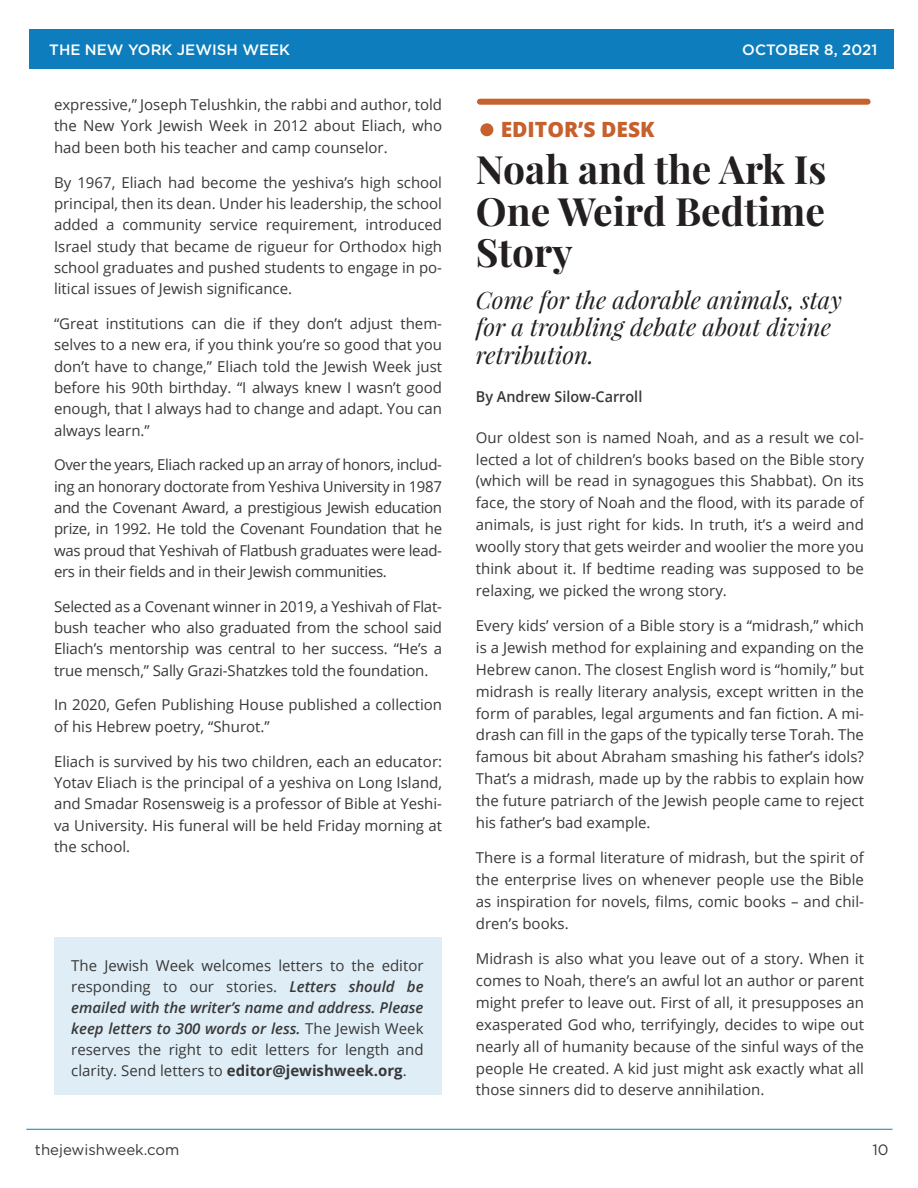
<style>
.page{position:relative;width:918px;height:1188px;background:#fff}
.page>*{position:absolute;margin:0;border:0;box-sizing:border-box;transform-origin:0 0}
.t1{font:700 39px/41.4px "Playfair Display";color:#231f20;text-align:justify}
.t2{font:italic 24px/27.9px "Playfair Display";color:#231f20}
.t3{font:800 21px "Open Sans";color:#c6602d}
.t4{font:15px/21.3px "Open Sans";color:#383839;text-align:justify}
.t5{font:500 15px "Gotham";color:#fff}
.t6{font:600 15px "Open Sans";color:#383839;scale:.96 1}
.t7{font:15px "Gotham";color:#383839}
.s1{font-weight:600;font-style:italic}
.s2{font-weight:700}
</style>
<div class="page">
<div style="left:29px;top:29px;width:864px;height:40px;background:#0d7dbd"></div>
<hr style="left:26px;top:1129px;width:867px;height:1px;background:#0d7dbd">
<div style="left:480px;top:99px;width:388px;height:6px;background:#c6602d"></div>
<div style="left:480px;top:123px;width:13px;height:13px;background:#c6602d;border-radius:50%"></div>
<div style="left:54px;top:937px;width:388px;height:158px;background:#dfeef6"></div>
<p class="t5" style="left:49px;top:40px;width:242px">THE NEW YORK JEWISH WEEK</p>
<p class="t5" style="left:742px;top:40px;width:136px">OCTOBER 8, 2021</p>
<p class="t4" style="left:54px;top:94px;width:390px">expressive,” Joseph Telushkin, the rabbi and author, told the New York Jewish Week in 2012 about Eliach, who had been both his teacher and camp counselor.</p>
<p class="t4" style="left:54px;top:171px;width:390px">By 1967, Eliach had become the yeshiva’s high school principal, then its dean. Under his leadership, the school added a community service requirement, introduced Israel study that became de rigueur for Orthodox high school graduates and pushed students to engage in po&shy;litical issues of Jewish significance.</p>
<p class="t4" style="left:54px;top:312px;width:390px">“Great institutions can die if they don’t adjust them&shy;selves to a new era, if you think you’re so good that you don’t have to change,” Eliach told the Jewish Week just before his 90th birthday. “I always knew I wasn’t good enough, that I always had to change and adapt. You can always learn.”</p>
<p class="t4" style="left:54px;top:454px;width:390px">Over the years, Eliach racked up an array of honors, includ&shy;ing an honorary doctorate from Yeshiva University in 1987 and the Covenant Award, a prestigious Jewish education prize, in 1992. He told the Covenant Foundation that he was proud that Yeshivah of Flatbush graduates were lead&shy;ers in their fields and in their Jewish communities.</p>
<p class="t4" style="left:54px;top:595px;width:390px">Selected as a Covenant winner in 2019, a Yeshivah of Flat&shy;bush teacher who also graduated from the school said Eliach’s mentorship was central to her success. “He’s a true mensch,” Sally Grazi-Shatzkes told the foundation.</p>
<p class="t4" style="left:54px;top:694px;width:390px">In 2020, Gefen Publishing House published a collection of his Hebrew poetry, “Shurot.”</p>
<p class="t4" style="left:54px;top:750px;width:390px">Eliach is survived by his two children, each an educator:<br>Yotav Eliach is the principal of a yeshiva on Long Island, and Smadar Rosensweig is a professor of Bible at Yeshi&shy;va University. His funeral will be held Friday morning at the school.</p>
<p class="t4" style="left:71px;top:954px;width:354px">The Jewish Week welcomes letters to the editor responding to our stories. <span class="s1">Letters should be emailed with the writer’s name and address. Please keep letters to 300 words or less.</span> The Jewish Week reserves the right to edit letters for length and clarity. Send letters to <span class="s2">editor@jewishweek.org</span>.</p>
<p class="t3" style="left:501px;top:114px;width:155px">EDITOR’S DESK</p>
<p class="t1" style="left:476px;top:149px;width:352px">Noah and the Ark Is One Weird Bedtime Story</p>
<p class="t2" style="left:476px;top:285px;width:368px">Come for the adorable animals, stay for a troubling debate about divine retribution.</p>
<p class="t6" style="left:476px;top:386px;width:175px">By Andrew Silow-Carroll</p>
<p class="t4" style="left:476px;top:426px;width:390px;line-height:21.9px">Our oldest son is named Noah, and as a result we col&shy;lected a lot of children’s books based on the Bible story (which will be read in synagogues this Shabbat). On its face, the story of Noah and the flood, with its parade of animals, is just right for kids. In truth, it’s a weird and woolly story that gets weirder and woolier the more you think about it. If bedtime reading was supposed to be relaxing, we picked the wrong story.</p>
<p class="t4" style="left:476px;top:614px;width:390px;line-height:21.9px">Every kids’ version of a Bible story is a “midrash,” which is a Jewish method for explaining and expanding on the Hebrew canon. The closest English word is “homily,” but midrash is really literary analysis, except written in the form of parables, legal arguments and fan fiction. A mi&shy;drash can fill in the gaps of the typically terse Torah. The famous bit about Abraham smashing his father’s idols?<br>That’s a midrash, made up by the rabbis to explain how the future patriarch of the Jewish people came to reject his father’s bad example.</p>
<p class="t4" style="left:476px;top:847px;width:390px;line-height:21.9px">There is a formal literature of midrash, but the spirit of the enterprise lives on whenever people use the Bible as inspiration for novels, films, comic books – and chil&shy;dren’s books.</p>
<p class="t4" style="left:476px;top:948px;width:390px;line-height:21.9px">Midrash is also what you leave out of a story. When it comes to Noah, there’s an awful lot an author or parent might prefer to leave out. First of all, it presupposes an exasperated God who, terrifyingly, decides to wipe out nearly all of humanity because of the sinful ways of the people He created. A kid just might ask exactly what all those sinners did to deserve annihilation.</p>
<p class="t7" style="left:35px;top:1140px;width:146px">thejewishweek.com</p>
<p class="t7" style="left:873px;top:1140px;width:18px">10</p>
</div>
